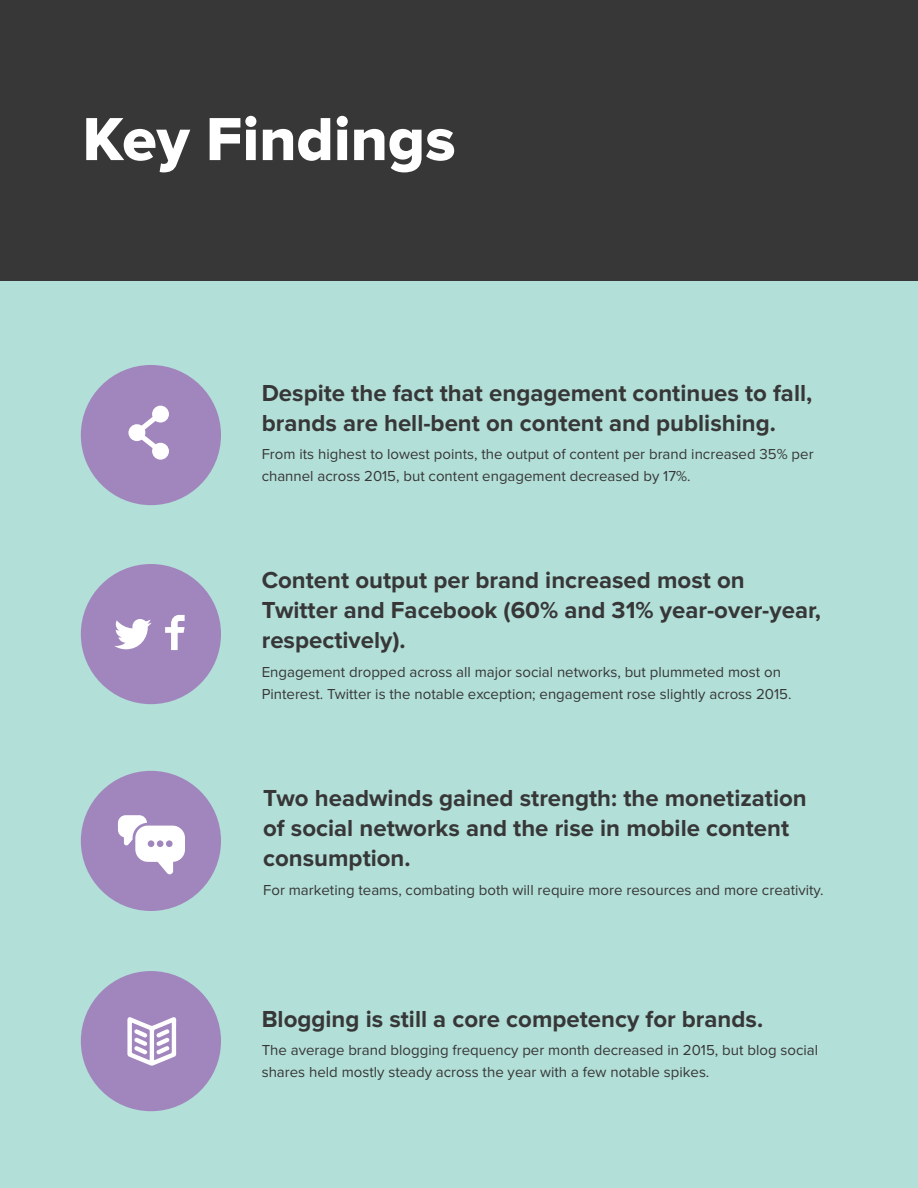
<style>
.page{position:relative;width:918px;height:1188px;background:#fff}
.page>*{position:absolute;margin:0;border:0;box-sizing:border-box;transform-origin:0 0}
.t1{font:63px "Proxima Nova Extrabld";color:#fff}
.t2{font:700 24px/30px "Proxima Nova";color:#373737}
.t3{font:15px/21.8px "Proxima Nova";color:#373737}
</style>
<div class="page">
<div style="left:0;top:207px;width:918px;height:981px;background:#b2dfd8"></div>
<div style="left:81px;top:771px;width:140px;height:140px;background:#a186be;border-radius:50%"></div>
<div style="left:81px;top:971px;width:140px;height:140px;background:#a186be;border-radius:50%"></div>
<svg style="left:127px;top:1017px;width:49px;height:49px"></svg>
<div style="left:81px;top:365px;width:140px;height:140px;background:#a186be;border-radius:50%"></div>
<svg style="left:128px;top:406px;width:41px;height:54px"></svg>
<div style="left:81px;top:564px;width:140px;height:140px;background:#a186be;border-radius:50%"></div>
<svg style="left:115px;top:619px;width:37px;height:30px"></svg>
<svg style="left:165px;top:615px;width:20px;height:35px"></svg>
<svg style="left:118px;top:815px;width:67px;height:59px"></svg>
<div style="left:0;top:0;width:918px;height:281px;background:#373737"></div>
<h1 class="t1" style="left:82px;top:103px;width:375px">Key Findings</h1>
<h2 class="t2" style="left:262px;top:379px;width:552px">Despite the fact that engagement continues to fall, brands are hell-bent on content and publishing.</h2>
<p class="t3" style="left:262px;top:444px;width:553px">From its highest to lowest points, the output of content per brand increased 35% per channel across 2015, but content engagement decreased by 17%.</p>
<h2 class="t2" style="left:262px;top:567px;width:561px">Content output per brand increased most on<br>Twitter and Facebook (60% and 31% year-over-year, respectively).</h2>
<p class="t3" style="left:262px;top:661px;width:531px">Engagement dropped across all major social networks, but plummeted most on<br>Pinterest. Twitter is the notable exception; engagement rose slightly across 2015.</p>
<h2 class="t2" style="left:263px;top:784px;width:545px">Two headwinds gained strength: the monetization of social networks and the rise in mobile content consumption.</h2>
<p class="t3" style="left:263px;top:879px;width:562px">For marketing teams, combating both will require more resources and more creativity.</p>
<h2 class="t2" style="left:262px;top:1005px;width:503px">Blogging is still a core competency for brands.</h2>
<p class="t3" style="left:262px;top:1040px;width:558px">The average brand blogging frequency per month decreased in 2015, but blog social shares held mostly steady across the year with a few notable spikes.</p>
</div>
